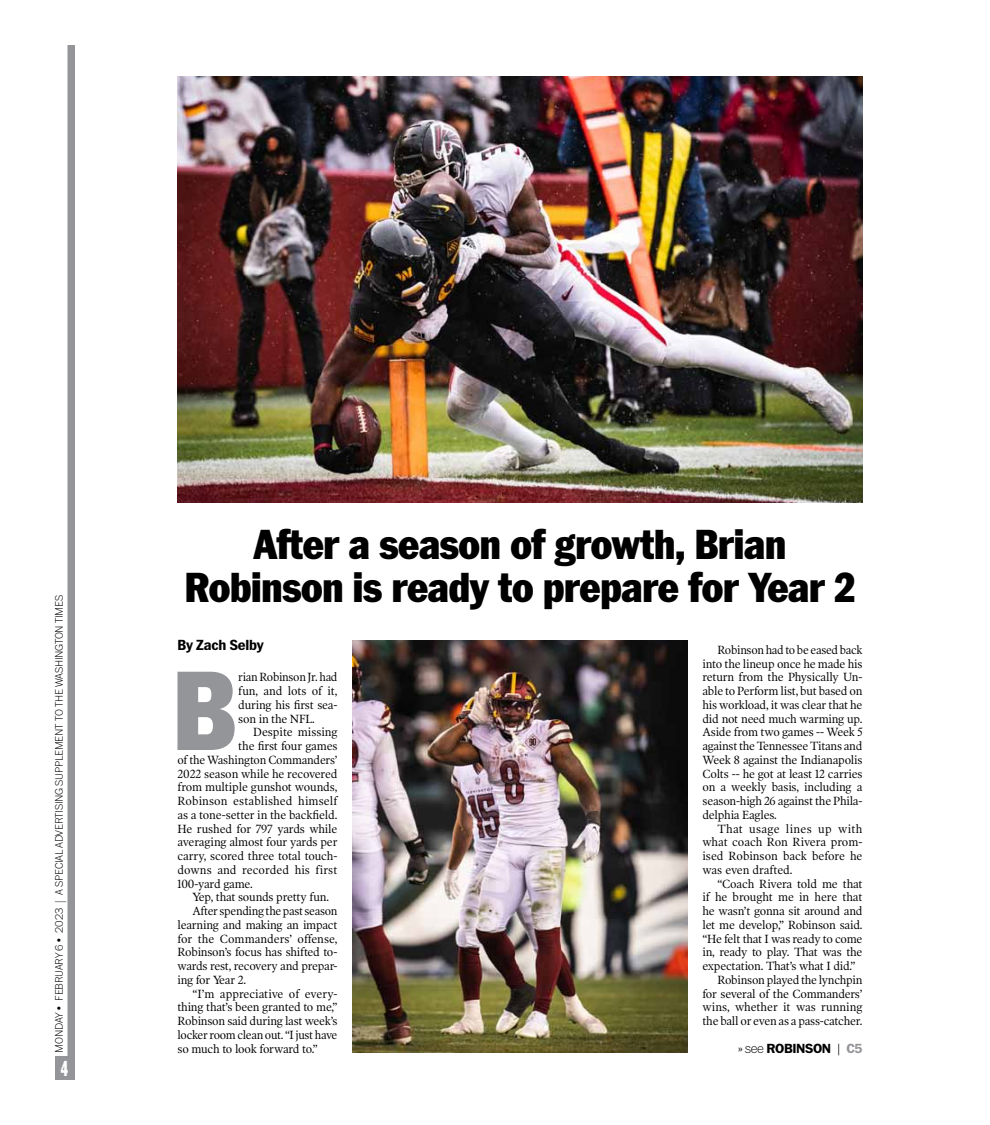
<style>
.page{position:relative;width:990px;height:1125px;background:#fff}
.page>*{position:absolute;margin:0;border:0;box-sizing:border-box;transform-origin:0 0}
.t1{font:900 117.38px "Franklin ITC Narrow";color:#939598}
.t2{font:900 43.75px/42.9px "Franklin ITC Narrow";letter-spacing:-.02em;color:#000;text-align:center}
.t3{font:900 22.5px "Franklin ITC Cond";color:#fff;scale:.8 1}
.t4{font:700 15.25px "Franklin ITC Narrow";letter-spacing:-.01em;color:#000;scale:1.07 1}
.t5{font:700 13.75px "Franklin ITC";letter-spacing:-.025em;color:#000}
.t6{font:12px/13.8px "Poynter OS Text One";letter-spacing:-.02em;color:#000;text-align:justify;scale:.95 1}
.t7{font:12px/13.8px "Poynter OS Text One";letter-spacing:-.02em;color:#000;text-align:justify;scale:.94 1}
.t8{font:12px/13.8px "Poynter OS Text One";letter-spacing:-.02em;color:#000;text-align:justify;scale:.93 1}
.t9{font:12px "Poynter OS Text One";color:#000;scale:.95 1}
.t10{font:12px "Poynter OS Text One";letter-spacing:.01em;color:#000;scale:.95 1}
.t11{font:100 11.25px "Franklin ITC";letter-spacing:-.02em;color:#000}
.s1{font-family:"Franklin ITC Narrow";font-weight:500;font-size:13.62px;color:#939598}
.s2{font-weight:100}
.s3{color:#939598}
</style>
<div class="page">
<div style="left:68px;top:45px;width:7px;height:1035px;background:#939598"></div>
<div style="left:55px;top:1057px;width:19px;height:23px;background:#939598"></div>
<img style="left:178px;top:76px;width:684px;height:426px">
<img style="left:352px;top:640px;width:336px;height:412px">
<p class="t11" style="left:53px;top:895px;width:301px;rotate:-90deg">A SPECIAL ADVERTISING SU PPLEMENT TO THE WASHINGTON TIMES</p>
<p class="t11" style="left:53px;top:1052px;width:272px;rotate:-90deg">Monday • February 6 • 2023 <span class="s1">|</span> THE WASHINGTON T MES</p>
<h3 class="t3" style="left:61px;top:1056px;width:11px">4</h3>
<h2 class="t2" style="left:185px;top:525px;width:672px">After a season of growth, Brian<br>Robinson is ready to prepare for Year 2</h2>
<p class="t4" style="left:178px;top:637px;width:82px">By Zach Selby</p>
<h1 class="t1" style="left:172px;top:643px;width:67px">B</h1>
<p class="t8" style="left:238px;top:670px;width:108px">rian Robinson Jr. had fun, and lots of it, during his first sea&shy;son in the NFL.</p>
<p class="t6" style="left:253px;top:725px;width:90px">Despite missing</p>
<p class="t6" style="left:238px;top:739px;width:106px">the first four games</p>
<p class="t7" style="left:178px;top:753px;width:172px">of the Washington Commanders’</p>
<p class="t6" style="left:178px;top:766px;width:170px">2022 season while he recovered</p>
<p class="t6" style="left:178px;top:780px;width:170px">from multiple gunshot wounds,</p>
<p class="t10" style="left:178px;top:793px;width:170px">Robinson established himself</p>
<p class="t6" style="left:178px;top:808px;width:170px">as a tone-setter in the backfield.</p>
<p class="t6" style="left:178px;top:821px;width:170px">He rushed for 797 yards while</p>
<p class="t6" style="left:178px;top:835px;width:170px">averaging almost four yards per</p>
<p class="t6" style="left:178px;top:849px;width:170px">carry, scored three total touch-</p>
<p class="t10" style="left:178px;top:862px;width:170px">downs and recorded his first</p>
<p class="t6" style="left:178px;top:876px;width:81px">100-yard game.</p>
<p class="t6" style="left:193px;top:890px;width:145px">Yep, that sounds pretty fun.</p>
<p class="t8" style="left:192px;top:904px;width:157px">After spending the past season</p>
<p class="t6" style="left:178px;top:918px;width:170px">learning and making an impact</p>
<p class="t9" style="left:178px;top:931px;width:170px">for the Commanders’ offense,</p>
<p class="t6" style="left:178px;top:945px;width:170px">Robinson’s focus has shifted to-</p>
<p class="t6" style="left:178px;top:959px;width:170px">wards rest, recovery and prepar-</p>
<p class="t6" style="left:178px;top:973px;width:74px">ing for Year 2.</p>
<p class="t9" style="left:193px;top:986px;width:154px">“I’m appreciative of every-</p>
<p class="t6" style="left:178px;top:1000px;width:170px">thing that’s been granted to me,”</p>
<p class="t6" style="left:178px;top:1014px;width:170px">Robinson said during last week’s</p>
<p class="t8" style="left:178px;top:1028px;width:173px">locker room clean out. “I just have</p>
<p class="t6" style="left:178px;top:1041px;width:149px">so much to look forward to.”</p>
<p class="t7" style="left:702px;top:643px;width:172px;text-indent:15px">Robinson had to be eased back into the lineup once he made his return from the Physically Un&shy;able to Perform list, but based on his workload, it was clear that he did not need much warming up.<br>Aside from two games -- Week 5 against the Tennessee Titans and Week 8 against the Indianapolis Colts -- he got at least 12 carries on a weekly basis, including a season-high 26 against the Phila&shy;delphia Eagles.</p>
<p class="t6" style="left:702px;top:821px;width:170px;text-indent:15px">That usage lines up with what coach Ron Rivera prom&shy;ised Robinson back before he was even drafted.</p>
<p class="t6" style="left:718px;top:876px;width:154px">“Coach Rivera told me that</p>
<p class="t6" style="left:702px;top:890px;width:170px">if he brought me in here that</p>
<p class="t6" style="left:702px;top:904px;width:170px">he wasn’t gonna sit around and</p>
<p class="t6" style="left:702px;top:918px;width:170px">let me develop,” Robinson said.</p>
<p class="t6" style="left:702px;top:931px;width:170px">“He felt that I was ready to come</p>
<p class="t6" style="left:702px;top:945px;width:170px">in, ready to play. That was the</p>
<p class="t6" style="left:702px;top:959px;width:163px">expectation. That’s what I did.”</p>
<p class="t6" style="left:718px;top:973px;width:154px">Robinson played the lynchpin</p>
<p class="t6" style="left:702px;top:986px;width:170px">for several of the Commanders’</p>
<p class="t9" style="left:702px;top:1000px;width:170px">wins, whether it was running</p>
<p class="t6" style="left:702px;top:1014px;width:170px">the ball or even as a pass-catcher.</p>
<p class="t5" style="left:738px;top:1040px;width:126px"><span class="s2">» see</span> ROBINSON <span class="s2">|</span> <span class="s3">C5</span></p>
</div>
